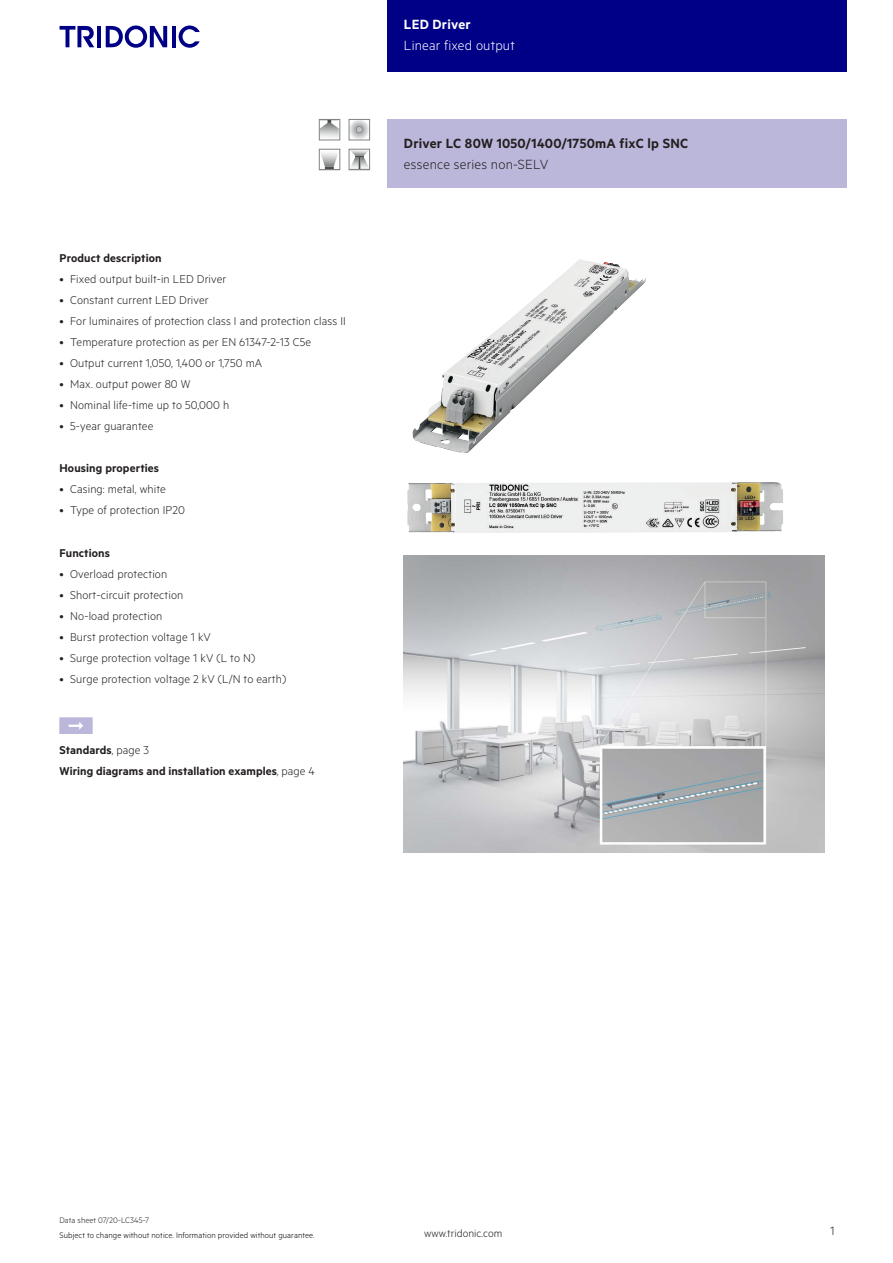
<style>
.page{position:relative;width:893px;height:1263px;background:#fff}
.page>*{position:absolute;margin:0;border:0;box-sizing:border-box;transform-origin:0 0}
.t1{font:15px "Tridonic Metric Print Semi";letter-spacing:.015em;color:#231f20}
.t2{font:15px "Tridonic Metric Print Light";letter-spacing:.015em;color:#231f20}
.t3{font:15px "Tridonic Metric Print Light";letter-spacing:.015em;color:#fff}
.t4{font:15px "Tridonic Metric Print Semi";letter-spacing:.015em;color:#fff}
.t5{font:13.5px "Tridonic Metric Print Light";color:#231f20}
.t6{font:12.75px "Tridonic Metric Print Light";letter-spacing:.01em;color:#231f20}
.t7{font:12.75px/21.3px "Tridonic Metric Print Semi";letter-spacing:.005em;color:#231f20}
.t8{font:12px "Tridonic Metric Print Light";letter-spacing:.005em;color:#231f20}
.t9{font:9px "Tridonic Metric Print Light";letter-spacing:.01em;color:#000}
.t10{font:9px "Tridonic Metric Print Light";letter-spacing:.005em;color:#231f20}
.s1{font-family:"Tridonic Metric Print Light"}
</style>
<div class="page">
<div style="left:387px;top:0;width:459px;height:72px;background:#000087"></div>
<hr style="left:97px;top:26px;width:4px;height:21px;background:#000087">
<svg style="left:106px;top:26px;width:61px;height:22px"></svg>
<hr style="left:172px;top:26px;width:3px;height:21px;background:#000087">
<svg style="left:179px;top:26px;width:21px;height:22px"></svg>
<svg style="left:60px;top:26px;width:34px;height:21px"></svg>
<div style="left:387px;top:119px;width:459px;height:68px;background:#bbb7da"></div>
<img style="left:413px;top:259px;width:233px;height:194px">
<img style="left:407px;top:482px;width:376px;height:51px">
<img style="left:404px;top:555px;width:421px;height:298px">
<svg style="left:321px;top:121px;width:17px;height:17px"></svg>
<div style="left:319px;top:119px;width:21px;height:21px;border:1px solid #808285"></div>
<svg style="left:321px;top:152px;width:17px;height:16px"></svg>
<div style="left:319px;top:149px;width:21px;height:21px;border:1px solid #808285"></div>
<div style="left:349px;top:119px;width:20px;height:21px;background:#f2f3f4;border-radius:50%"></div>
<div style="left:349px;top:120px;width:20px;height:20px;background:#f6f6f7;border-radius:50%"></div>
<div style="left:349px;top:120px;width:20px;height:19px;background:#f1f2f3;border-radius:50%"></div>
<div style="left:350px;top:120px;width:19px;height:19px;background:#ededee;border-radius:50%"></div>
<div style="left:350px;top:120px;width:18px;height:19px;background:#e6e7e9;border-radius:50%"></div>
<div style="left:350px;top:121px;width:18px;height:17px;background:#e1e2e4;border-radius:50%"></div>
<div style="left:351px;top:121px;width:17px;height:17px;background:#dedfe1;border-radius:50%"></div>
<div style="left:351px;top:121px;width:16px;height:17px;background:#dcdddf;border-radius:50%"></div>
<div style="left:351px;top:122px;width:16px;height:16px;background:#d7d8da;border-radius:50%"></div>
<div style="left:352px;top:122px;width:14px;height:15px;background:#cecfd1;border-radius:50%"></div>
<div style="left:352px;top:123px;width:14px;height:14px;background:#c9cacc;border-radius:50%"></div>
<div style="left:353px;top:123px;width:12px;height:13px;background:#c2c3c6;border-radius:50%"></div>
<div style="left:353px;top:124px;width:12px;height:11px;background:#bebfc1;border-radius:50%"></div>
<div style="left:354px;top:124px;width:11px;height:11px;background:#babbbe;border-radius:50%"></div>
<div style="left:354px;top:124px;width:10px;height:11px;background:#b6b7bb;border-radius:50%"></div>
<div style="left:354px;top:125px;width:10px;height:10px;background:#bebfc2;border-radius:50%"></div>
<div style="left:354px;top:125px;width:10px;height:9px;background:#b4b5b9;border-radius:50%"></div>
<div style="left:355px;top:125px;width:9px;height:9px;background:#b0b1b5;border-radius:50%"></div>
<div style="left:355px;top:125px;width:8px;height:9px;background:#b4b5b8;border-radius:50%"></div>
<div style="left:355px;top:126px;width:8px;height:7px;background:#b0b1b5;border-radius:50%"></div>
<div style="left:356px;top:126px;width:7px;height:7px;background:#8f9094;border-radius:50%"></div>
<svg style="left:356px;top:126px;width:6px;height:7px"></svg>
<div style="left:349px;top:119px;width:21px;height:21px;border:1px solid #808285"></div>
<svg style="left:351px;top:151px;width:17px;height:17px"></svg>
<div style="left:349px;top:149px;width:21px;height:21px;border:1px solid #808285"></div>
<p class="t7" style="left:60px;top:247px;width:104px">Product description</p>
<p class="t6" style="left:60px;top:271px;width:168px">• Fixed output built-in LED Driver</p>
<p class="t6" style="left:60px;top:292px;width:151px">• Constant current LED Driver</p>
<p class="t6" style="left:60px;top:313px;width:288px">• For luminaires of protection class I and protection class II</p>
<p class="t6" style="left:60px;top:334px;width:253px">• Temperature protection as per EN 61347-2-13 C5e</p>
<p class="t6" style="left:60px;top:355px;width:204px">• Output current 1,050, 1,400 or 1,750 mA</p>
<p class="t6" style="left:60px;top:376px;width:132px">• Max. output power 80 W</p>
<p class="t6" style="left:60px;top:397px;width:171px">• Nominal life-time up to 50,000 h</p>
<p class="t6" style="left:60px;top:418px;width:95px">• 5-year guarantee</p>
<p class="t7" style="left:60px;top:457px;width:101px">Housing properties</p>
<p class="t6" style="left:60px;top:482px;width:108px">• Casing: metal, white</p>
<p class="t6" style="left:60px;top:503px;width:127px">• Type of protection IP20</p>
<p class="t7" style="left:60px;top:542px;width:52px">Functions</p>
<p class="t6" style="left:60px;top:566px;width:109px">• Overload protection</p>
<p class="t6" style="left:60px;top:587px;width:125px">• Short-circuit protection</p>
<p class="t6" style="left:60px;top:608px;width:104px">• No-load protection</p>
<p class="t6" style="left:60px;top:629px;width:153px">• Burst protection voltage 1 kV</p>
<p class="t6" style="left:60px;top:650px;width:197px">• Surge protection voltage 1 kV (L to N)</p>
<p class="t6" style="left:60px;top:671px;width:228px">• Surge protection voltage 2 kV (L/N to earth)</p>
<p class="t7" style="left:60px;top:738px;width:257px">Standards<span class="s1">, page 3<br></span>Wiring diagrams and installation examples<span class="s1">, page 4</span></p>
<p class="t4" style="left:404px;top:15px;width:68px">LED Driver</p>
<p class="t3" style="left:404px;top:37px;width:112px">Linear fixed output</p>
<p class="t1" style="left:404px;top:134px;width:286px">Driver LC 80W 1050/1400/1750mA fixC lp SNC</p>
<p class="t2" style="left:404px;top:156px;width:146px">essence series non-SELV</p>
<p class="t10" style="left:60px;top:1215px;width:91px">Data sheet 07/20-LC345-7</p>
<p class="t9" style="left:60px;top:1229px;width:257px">Subject to change without notice. Information provided without guarantee.</p>
<p class="t8" style="left:424px;top:1227px;width:80px">www.tridonic.com</p>
<p class="t5" style="left:830px;top:1223px;width:6px">1</p>
</div>
